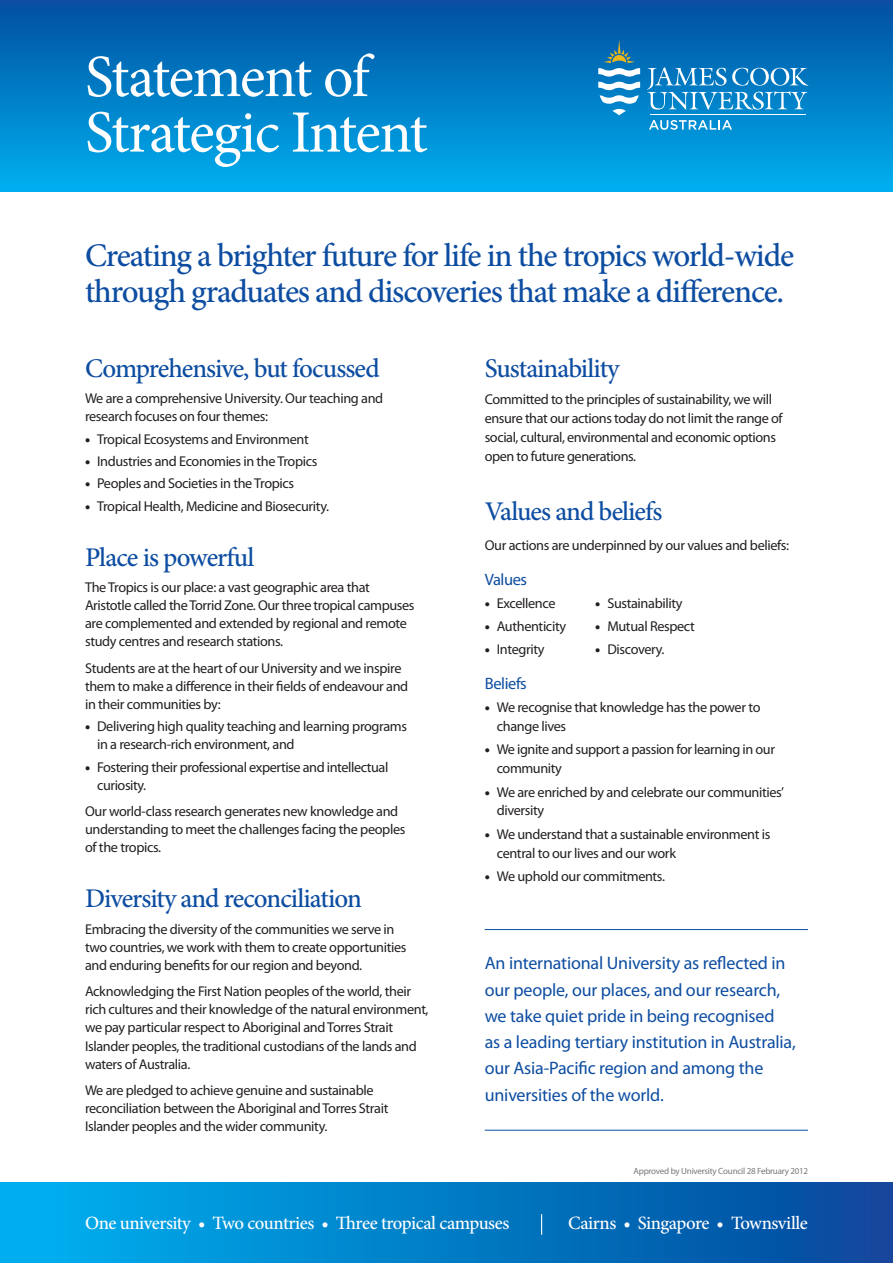
<style>
.page{position:relative;width:893px;height:1263px;background:#fff}
.page>*{position:absolute;margin:0;border:0;box-sizing:border-box;transform-origin:0 0}
.t1{font:60px "Minion Pro";letter-spacing:-.03em;color:#fff}
.italic_sub_heads{font:500 33px/36px "Minion Pro";letter-spacing:-.035em;color:#0d4da1}
.headings{font:500 27px "Minion Pro";letter-spacing:-.04em;color:#0d4da1}
.body_copy{font:500 27px "Minion Pro";letter-spacing:-.035em;color:#0d4da1}
.body_copy-2{font:500 18.75px "Minion Pro";letter-spacing:-.025em;color:#fff}
.body_copy-3{font:18px/26.2px "Myriad Pro";letter-spacing:-.01em;color:#0d4da1}
.body_copy-4{font:16.5px "Myriad Pro";letter-spacing:-.025em;color:#0d4da1}
.body_copy-5{font:14.25px/18px "Myriad Pro";letter-spacing:-.025em;color:#231f20}
.t2{font:9px "Myriad Pro";letter-spacing:-.025em;color:#76787b}
.s1{font-weight:900}
</style>
<div class="page">
<div style="left:0;top:0;width:893px;height:191px;background:linear-gradient(to bottom,#024ea0,#00afef)"></div>
<svg style="left:647px;top:67px;width:161px;height:43px;background:#3697d0"></svg>
<hr style="left:650px;top:114px;width:156px;height:1px;background:#fff">
<svg style="left:649px;top:120px;width:83px;height:10px"></svg>
<svg style="left:598px;top:40px;width:42px;height:75px"></svg>
<div style="left:0;top:1182px;width:893px;height:81px;background:linear-gradient(to right,#00b3f1,#07469a)"></div>
<svg style="left:541px;top:1214px;width:1px;height:21px"></svg>
<hr style="left:485px;top:929px;width:323px;height:1px;background:#0d4da1">
<hr style="left:485px;top:1130px;width:323px;height:1px;background:#0d4da1">
<p class="t1" style="left:85px;top:37px;width:286px">Statement of</p>
<p class="t1" style="left:85px;top:92px;width:344px">Strategic Intent</p>
<p class="italic_sub_heads" style="left:85px;top:238px;width:711px">Creating a brighter future for life in the tropics world-wide through graduates and discoveries that make a difference.</p>
<p class="headings" style="left:85px;top:350px;width:296px">Comprehensive, but focussed</p>
<p class="body_copy-5" style="left:85px;top:389px;width:300px">We are a comprehensive University. Our teaching and research focuses on four themes:</p>
<p class="body_copy-5" style="left:85px;top:430px;width:225px"><span class="s1">•</span> Tropical Ecosystems and Environment</p>
<p class="body_copy-5" style="left:85px;top:452px;width:234px"><span class="s1">•</span> Industries and Economies in the Tropics</p>
<p class="body_copy-5" style="left:85px;top:474px;width:211px"><span class="s1">•</span> Peoples and Societies in the Tropics</p>
<p class="body_copy-5" style="left:85px;top:497px;width:246px"><span class="s1">•</span> Tropical Health, Medicine and Biosecurity.</p>
<p class="headings" style="left:85px;top:539px;width:171px">Place is powerful</p>
<p class="body_copy-5" style="left:85px;top:578px;width:331px">The Tropics is our place: a vast geographic area that Aristotle called the Torrid Zone. Our three tropical campuses are complemented and extended by regional and remote study centres and research stations.</p>
<p class="body_copy-5" style="left:85px;top:659px;width:325px">Students are at the heart of our University and we inspire them to make a difference in their fields of endeavour and in their communities by:</p>
<p class="body_copy-5" style="left:97px;top:717px;width:311px;text-indent:-12px"><span class="s1">•</span> Delivering high quality teaching and learning programs in a research-rich environment, and</p>
<p class="body_copy-5" style="left:97px;top:757px;width:293px;text-indent:-12px"><span class="s1">•</span> Fostering their professional expertise and intellectual curiosity.</p>
<p class="body_copy-5" style="left:85px;top:802px;width:322px">Our world-class research generates new knowledge and understanding to meet the challenges facing the peoples of the tropics.</p>
<p class="headings" style="left:85px;top:880px;width:278px">Diversity and reconciliation</p>
<p class="body_copy-5" style="left:85px;top:920px;width:323px">Embracing the diversity of the communities we serve in two countries, we work with them to create opportunities and enduring benefits for our region and beyond.</p>
<p class="body_copy-5" style="left:85px;top:982px;width:345px">Acknowledging the First Nation peoples of the world, their rich cultures and their knowledge of the natural environment, we pay particular respect to Aboriginal and Torres Strait Islander peoples, the traditional custodians of the lands and waters of Australia.</p>
<p class="body_copy-5" style="left:85px;top:1081px;width:305px">We are pledged to achieve genuine and sustainable reconciliation between the Aboriginal and Torres Strait<br>Islander peoples and the wider community.</p>
<p class="headings" style="left:485px;top:350px;width:136px">Sustainability</p>
<p class="body_copy-5" style="left:485px;top:390px;width:299px;line-height:18.9px">Committed to the principles of sustainability, we will ensure that our actions today do not limit the range of social, cultural, environmental and economic options open to future generations.</p>
<p class="body_copy" style="left:485px;top:493px;width:179px">Values and beliefs</p>
<p class="body_copy-5" style="left:485px;top:535px;width:306px">Our actions are underpinned by our values and beliefs:</p>
<p class="body_copy-4" style="left:485px;top:569px;width:44px">Values</p>
<p class="body_copy-5" style="left:485px;top:594px;width:72px"><span class="s1">•</span> Excellence</p>
<p class="body_copy-5" style="left:485px;top:617px;width:83px"><span class="s1">•</span> Authenticity</p>
<p class="body_copy-5" style="left:485px;top:640px;width:61px"><span class="s1">•</span> Integrity</p>
<p class="body_copy-4" style="left:485px;top:673px;width:44px">Beliefs</p>
<p class="body_copy-5" style="left:497px;top:698px;width:265px;line-height:18.9px;text-indent:-12px"><span class="s1">•</span> We recognise that knowledge has the power to change lives</p>
<p class="body_copy-5" style="left:497px;top:740px;width:280px;line-height:18.9px;text-indent:-12px"><span class="s1">•</span> We ignite and support a passion for learning in our community</p>
<p class="body_copy-5" style="left:497px;top:782px;width:289px;line-height:18.9px;text-indent:-12px"><span class="s1">•</span> We are enriched by and celebrate our communities’ diversity</p>
<p class="body_copy-5" style="left:497px;top:824px;width:275px;line-height:18.9px;text-indent:-12px"><span class="s1">•</span> We understand that a sustainable environment is central to our lives and our work</p>
<p class="body_copy-5" style="left:485px;top:867px;width:182px"><span class="s1">•</span> We uphold our commitments.</p>
<p class="body_copy-5" style="left:595px;top:594px;width:89px"><span class="s1">•</span> Sustainability</p>
<p class="body_copy-5" style="left:595px;top:617px;width:101px"><span class="s1">•</span> Mutual Respect</p>
<p class="body_copy-5" style="left:595px;top:640px;width:71px"><span class="s1">•</span> Discovery.</p>
<p class="body_copy-3" style="left:485px;top:950px;width:313px">An international University as reflected in our people, our places, and our research, we take quiet pride in being recognised<br>as a leading tertiary institution in Australia, our Asia-Pacific region and among the universities of the world.</p>
<p class="t2" style="left:634px;top:1165px;width:176px">Approved by University Council 28 February 2012</p>
<p class="body_copy-2" style="left:85px;top:1210px;width:426px">One university • Two countries • Three tropical campuses</p>
<p class="body_copy-2" style="left:568px;top:1210px;width:241px">Cairns • Singapore • Townsville</p>
</div>
